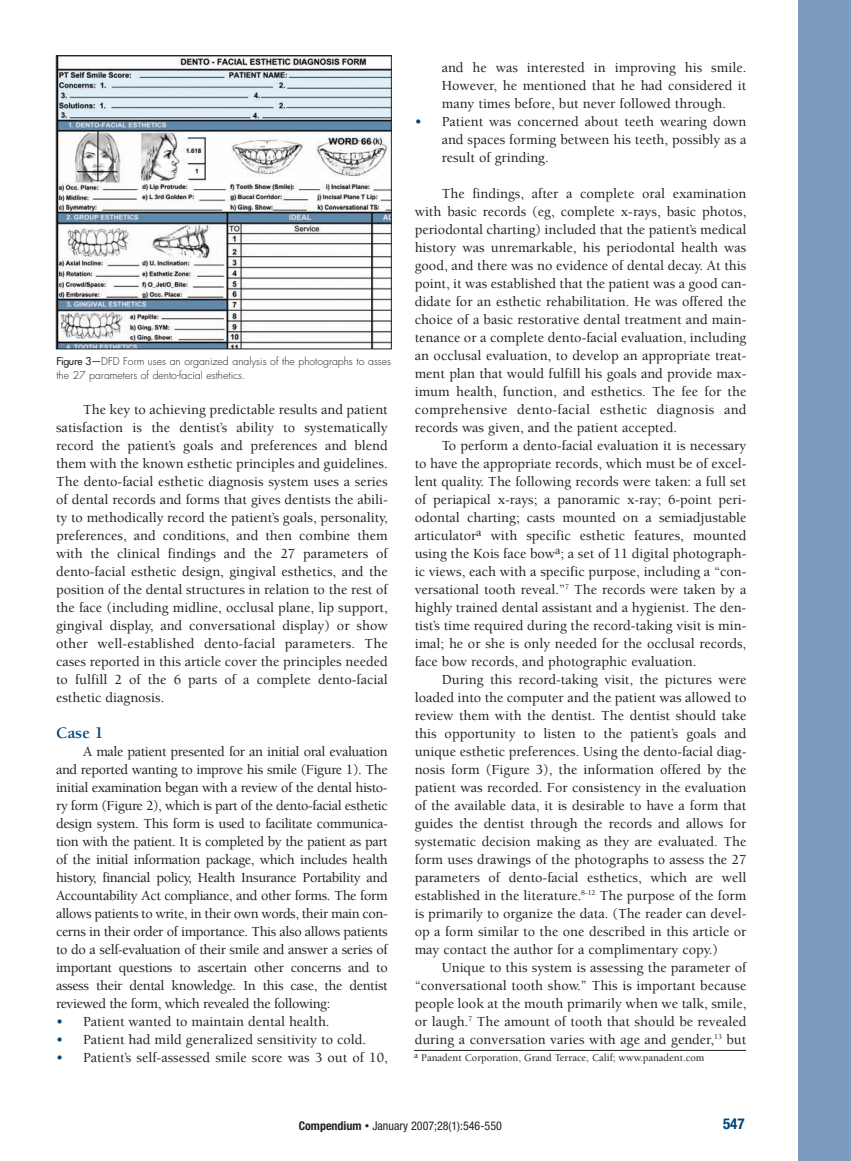
<style>
.page{position:relative;width:851px;height:1161px;background:#fff}
.page>*{position:absolute;margin:0;border:0;box-sizing:border-box;transform-origin:0 0}
.t1{font:700 16.5px "Berkeley";color:#004577}
.t2{font:700 condensed 15px "Helvetica Neue";color:#004577}
.t3{font:500 14.25px/18px "Berkeley";color:#231f20;text-align:justify}
.t4{font:condensed 12px "Helvetica Neue";color:#231f20}
.t5{font:300 10.5px/14px "Futura";color:#231f20}
.t6{font:500 10.5px "Berkeley";color:#231f20}
.s1{font-weight:400}
.s2{color:#004577}
.s3{font-weight:700}
.s4{font-size:9px}
</style>
<div class="page">
<div style="left:797px;top:0;width:53px;height:1161px;background:#7d9bbe"></div>
<img style="left:58px;top:57px;width:332px;height:290px">
<div style="left:56px;top:55px;width:336px;height:294px;border:1px solid #231f20"></div>
<hr style="left:414px;top:1050px;width:332px;height:1px;background:#231f20">
<p class="t5" style="left:56px;top:355px;width:336px"><span class="s1">Figure 3—</span>DFD Form uses an organized analysis of the photographs to asses the 27 parameters of dento-facial esthetics.</p>
<p class="t3" style="left:56px;top:402px;width:333px;text-indent:27px">The key to achieving predictable results and patient satisfaction is the dentist’s ability to systematically record the patient’s goals and preferences and blend them with the known esthetic principles and guidelines.<br>The dento-facial esthetic diagnosis system uses a series of dental records and forms that gives dentists the abili&shy;ty to methodically record the patient’s goals, personality, preferences, and conditions, and then combine them with the clinical findings and the 27 parameters of dento-facial esthetic design, gingival esthetics, and the position of the dental structures in relation to the rest of the face (including midline, occlusal plane, lip support, gingival display, and conversational display) or show other well-established dento-facial parameters. The cases reported in this article cover the principles needed to fulfill 2 of the 6 parts of a complete dento-facial esthetic diagnosis.</p>
<p class="t1" style="left:56px;top:726px;width:49px">Case 1</p>
<p class="t3" style="left:56px;top:744px;width:333px;text-indent:27px">A male patient presented for an initial oral evaluation and reported wanting to improve his smile (Figure 1). The initial examination began with a review of the dental histo&shy;ry form (Figure 2), which is part of the dento-facial esthetic design system. This form is used to facilitate communica&shy;tion with the patient. It is completed by the patient as part of the initial information package, which includes health history, financial policy, Health Insurance Portability and Accountability Act compliance, and other forms. The form allows patients to write, in their own words, their main con&shy;cerns in their order of importance. This also allows patients to do a self-evaluation of their smile and answer a series of important questions to ascertain other concerns and to assess their dental knowledge. In this case, the dentist reviewed the form, which revealed the following:</p>
<p class="t3" style="left:56px;top:1014px;width:275px"><span class="s2">•</span> Patient wanted to maintain dental health.</p>
<p class="t3" style="left:56px;top:1032px;width:311px"><span class="s2">•</span> Patient had mild generalized sensitivity to cold.</p>
<p class="t3" style="left:56px;top:1050px;width:333px"><span class="s2">•</span> Patient’s self-assessed smile score was 3 out of 10,</p>
<p class="t3" style="left:441px;top:60px;width:306px">and he was interested in improving his smile.<br>However, he mentioned that he had considered it many times before, but never followed through.</p>
<p class="t3" style="left:441px;top:114px;width:306px;text-indent:-27px"><span class="s2">•</span> Patient was concerned about teeth wearing down and spaces forming between his teeth, possibly as a result of grinding.</p>
<p class="t3" style="left:414px;top:186px;width:333px;text-indent:27px">The findings, after a complete oral examination with basic records (eg, complete x-rays, basic photos, periodontal charting) included that the patient’s medical history was unremarkable, his periodontal health was good, and there was no evidence of dental decay. At this point, it was established that the patient was a good can&shy;didate for an esthetic rehabilitation. He was offered the choice of a basic restorative dental treatment and main&shy;tenance or a complete dento-facial evaluation, including an occlusal evaluation, to develop an appropriate treat&shy;ment plan that would fulfill his goals and provide max&shy;imum health, function, and esthetics. The fee for the comprehensive dento-facial esthetic diagnosis and records was given, and the patient accepted.</p>
<p class="t3" style="left:414px;top:438px;width:333px;text-indent:27px">To perform a dento-facial evaluation it is necessary to have the appropriate records, which must be of excel&shy;lent quality. The following records were taken: a full set of periapical x-rays; a panoramic x-ray; 6-point peri&shy;odontal charting; casts mounted on a semiadjustable articulator<sup>a</sup> with specific esthetic features, mounted using the Kois face bow<sup>a</sup>; a set of 11 digital photograph&shy;ic views, each with a specific purpose, including a “con&shy;versational tooth reveal.”<sup>7</sup> The records were taken by a highly trained dental assistant and a hygienist. The den&shy;tist’s time required during the record-taking visit is min&shy;imal; he or she is only needed for the occlusal records, face bow records, and photographic evaluation.</p>
<p class="t3" style="left:414px;top:672px;width:333px;text-indent:27px">During this record-taking visit, the pictures were loaded into the computer and the patient was allowed to review them with the dentist. The dentist should take this opportunity to listen to the patient’s goals and unique esthetic preferences. Using the dento-facial diag&shy;nosis form (Figure 3), the information offered by the patient was recorded. For consistency in the evaluation of the available data, it is desirable to have a form that guides the dentist through the records and allows for systematic decision making as they are evaluated. The form uses drawings of the photographs to assess the 27 parameters of dento-facial esthetics, which are well established in the literature.<sup>8-12</sup> The purpose of the form is primarily to organize the data. (The reader can devel&shy;op a form similar to the one described in this article or may contact the author for a complimentary copy.)</p>
<p class="t3" style="left:414px;top:960px;width:333px;text-indent:27px">Unique to this system is assessing the parameter of “conversational tooth show.” This is important because people look at the mouth primarily when we talk, smile, or laugh.<sup>7</sup> The amount of tooth that should be revealed during a conversation varies with age and gender,<sup>13</sup> but</p>
<p class="t6" style="left:414px;top:1054px;width:292px"><sup>a</sup> Panadent Corporation, Grand Terrace, Calif; www.panadent.com</p>
<p class="t4" style="left:299px;top:1121px;width:204px"><span class="s3">Compendium</span> <span class="s4">•</span> January 2007;28(1):546-550</p>
<p class="t2" style="left:723px;top:1119px;width:23px">547</p>
</div>
